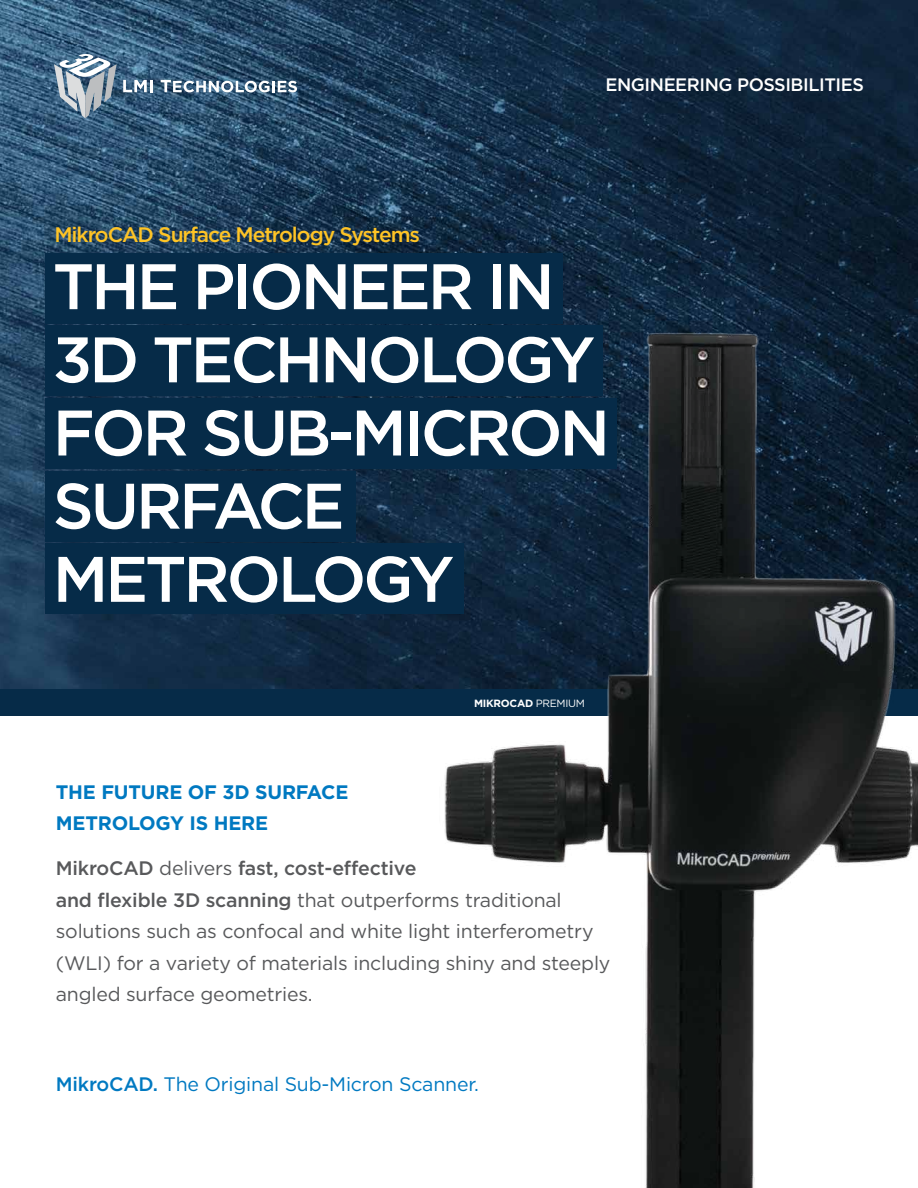
<style>
.page{position:relative;width:918px;height:1188px;background:#fff}
.page>*{position:absolute;margin:0;border:0;box-sizing:border-box;transform-origin:0 0}
.t1{font:500 64.2px/73.2px "Gotham";letter-spacing:-.05em;color:#fff}
.t2{font:500 21px "Gotham";letter-spacing:-.05em;color:#ffc425}
.t3{font:19.5px/31.5px "Gotham";letter-spacing:-.01em;color:#58595b}
.t4{font:19.5px "Gotham";letter-spacing:-.01em;color:#0079c1}
.t5{font:700 19.5px/31.5px "Gotham";letter-spacing:-.01em;color:#0079c1}
.t6{font:500 18px "Gotham";letter-spacing:-.025em;color:#fff}
.t7{font:700 10.5px "Gotham";letter-spacing:-.025em;color:#fff}
.s1{font-weight:400}
.s2{font-weight:500}
</style>
<div class="page">
<img style="left:0;top:0;width:918px;height:689px">
<div style="left:0;top:689px;width:918px;height:27px;background:#062b48"></div>
<svg style="left:54px;top:54px;width:63px;height:64px;background:#859aab"></svg>
<svg style="left:123px;top:80px;width:30px;height:12px"></svg>
<svg style="left:161px;top:80px;width:136px;height:12px"></svg>
<div style="left:45px;top:253px;width:517px;height:70px;background:#062b48"></div>
<div style="left:45px;top:398px;width:571px;height:71px;background:#062b48"></div>
<div style="left:45px;top:544px;width:419px;height:70px;background:#062b48"></div>
<div style="left:45px;top:326px;width:557px;height:70px;background:#062b48"></div>
<div style="left:45px;top:471px;width:310px;height:70px;background:#062b48"></div>
<img style="left:418px;top:310px;width:500px;height:878px">
<p class="t6" style="left:606px;top:73px;width:260px">ENGINEERING POSSIBILITIES</p>
<p class="t2" style="left:54px;top:221px;width:367px">MikroCAD Surface Metrology Systems</p>
<h1 class="t1" style="left:53px;top:249px;width:559px">THE PIONEER IN<br>3D TECHNOLOGY<br>FOR SUB-MICRON<br>SURFACE<br>METROLOGY</h1>
<p class="t7" style="left:474px;top:696px;width:112px">MIKROCAD <span class="s1">PREMIUM</span></p>
<p class="t5" style="left:56px;top:776px;width:294px">THE FUTURE OF 3D SURFACE<br>METROLOGY IS HERE</p>
<p class="t3" style="left:56px;top:852px;width:556px"><span class="s2">MikroCAD</span> delivers <span class="s2">fast, cost-effective<br>and flexible 3D scanning</span> that outperforms traditional solutions such as confocal and white light interferometry (WLI) for a variety of materials including shiny and steeply angled surface geometries.</p>
<p class="t4" style="left:56px;top:1072px;width:425px"><span class="s2">MikroCAD.</span> The Original Sub-Micron Scanner.</p>
</div>
